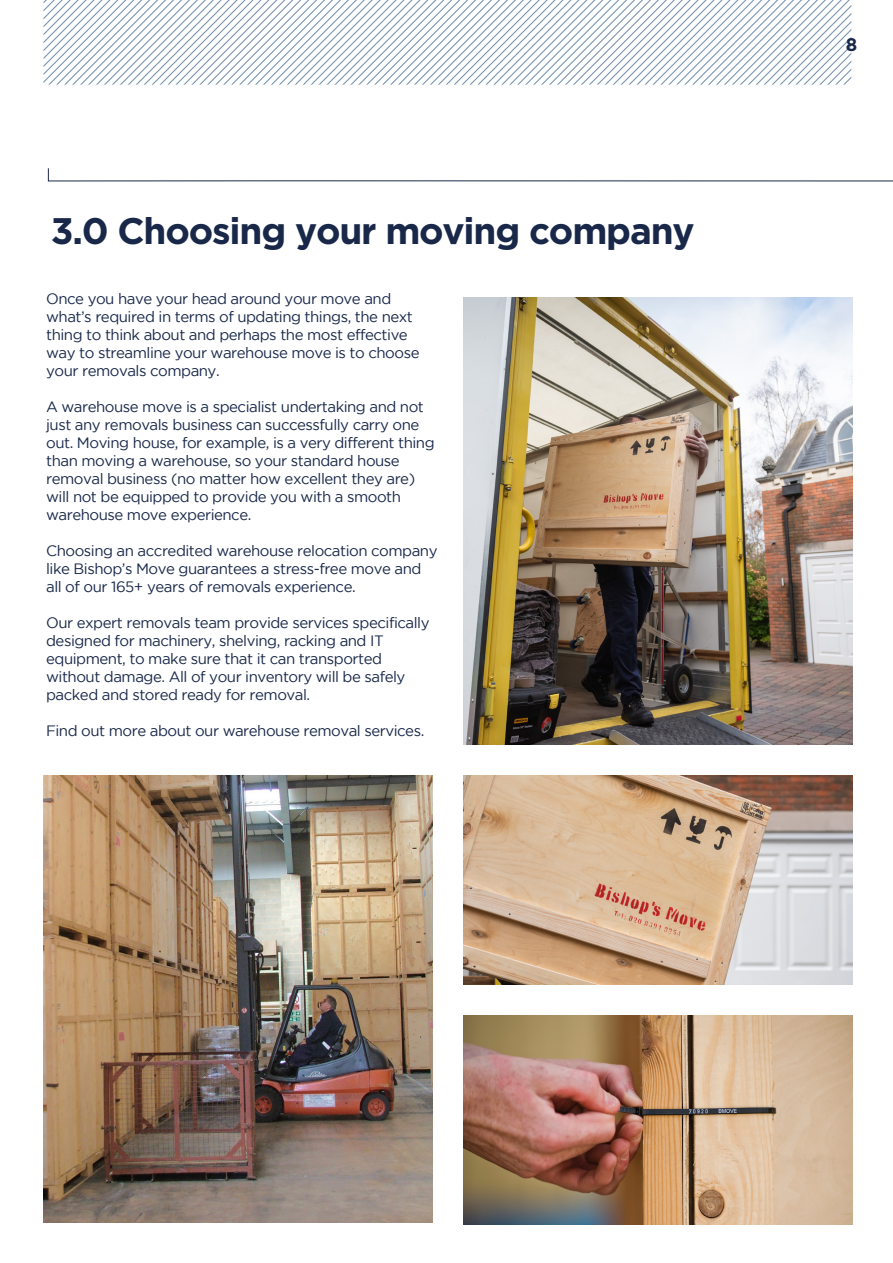
<style>
.page{position:relative;width:893px;height:1263px;background:#fff}
.page>*{position:absolute;margin:0;border:0;box-sizing:border-box;transform-origin:0 0}
.t1{font:700 36.9px "Gotham";letter-spacing:-.03em;color:#192849}
.t2{font:700 18.3px "Gotham";color:#192849}
.t3{font:15px/18px "Gotham";letter-spacing:-.03em;color:#192849}
</style>
<div class="page">
<svg style="left:48px;top:168px;width:845px;height:14px"></svg>
<svg style="left:43px;top:0;width:809px;height:85px"></svg>
<img style="left:44px;top:776px;width:388px;height:446px">
<img style="left:464px;top:775px;width:388px;height:209px">
<img style="left:464px;top:1016px;width:388px;height:208px">
<img style="left:464px;top:297px;width:388px;height:447px">
<h1 class="t1" style="left:51px;top:210px;width:645px">3.0 Choosing your moving company</h1>
<p class="t3" style="left:46px;top:290px;width:375px">Once you have your head around your move and what’s required in terms of updating things, the next thing to think about and perhaps the most effective way to streamline your warehouse move is to choose your removals company.</p>
<p class="t3" style="left:46px;top:398px;width:390px">A warehouse move is a specialist undertaking and not just any removals business can successfully carry one out. Moving house, for example, is a very different thing than moving a warehouse, so your standard house removal business (no matter how excellent they are) will not be equipped to provide you with a smooth warehouse move experience.</p>
<p class="t3" style="left:46px;top:542px;width:393px">Choosing an accredited warehouse relocation company like Bishop’s Move guarantees a stress-free move and all of our 165+ years of removals experience.</p>
<p class="t3" style="left:46px;top:614px;width:385px">Our expert removals team provide services specifically designed for machinery, shelving, racking and IT equipment, to make sure that it can transported without damage. All of your inventory will be safely packed and stored ready for removal.</p>
<p class="t3" style="left:46px;top:722px;width:380px">Find out more about our warehouse removal services.</p>
<p class="t2" style="left:846px;top:34px;width:13px">8</p>
</div>
